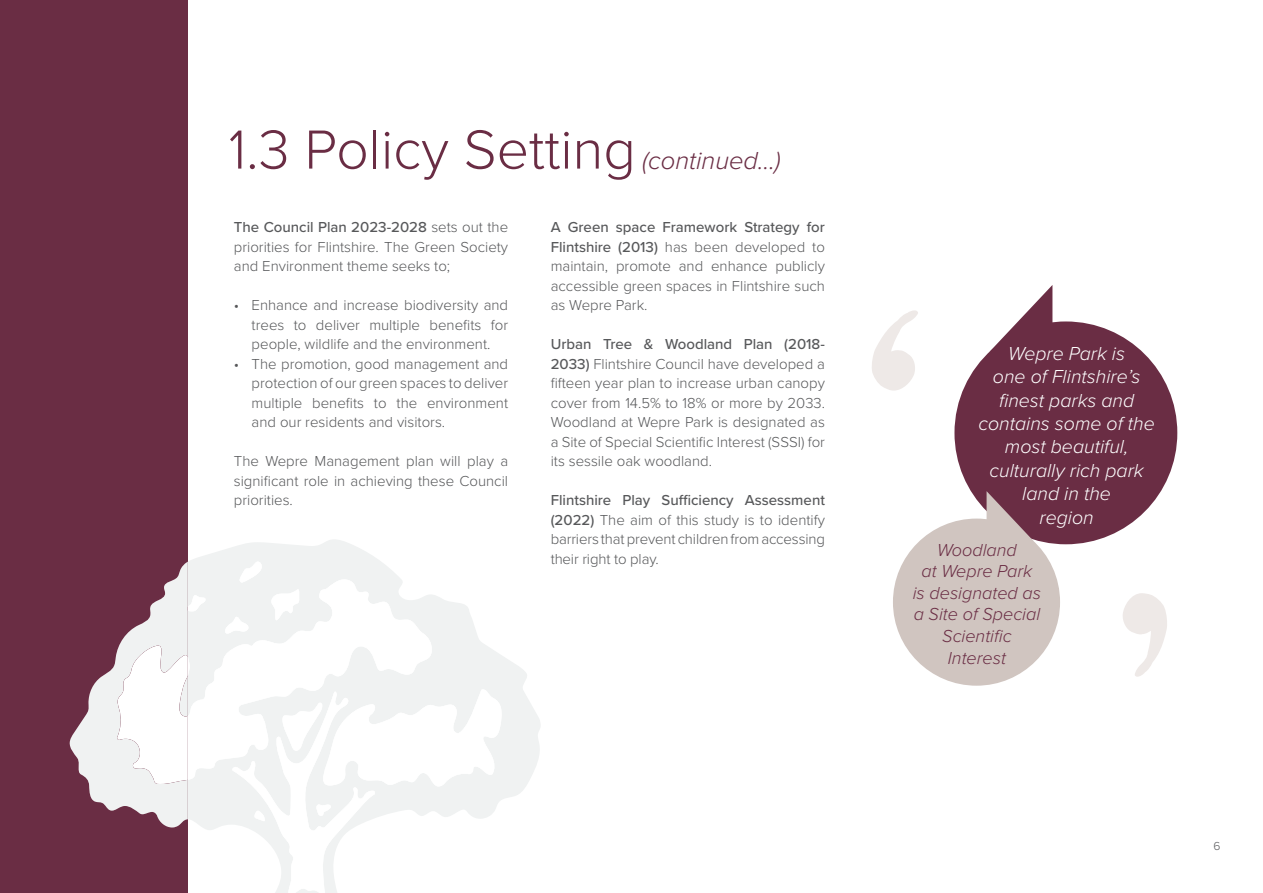
<style>
.page{position:relative;width:1263px;height:893px;background:#fff}
.page>*{position:absolute;margin:0;border:0;box-sizing:border-box;transform-origin:0 0}
.t1{font:300 57px "Proxima Nova";color:#6a2d44}
.t2{font:italic 300 25.5px "Proxima Nova";color:#6a2d44}
.t3{font:italic 300 19.5px/23.4px "Proxima Nova";color:#fff;text-align:center}
.t4{font:italic 300 18px/21.6px "Proxima Nova";color:#6a2d44;text-align:center}
.t5{font:300 15px/19.5px "Proxima Nova";color:#57585a;text-align:justify}
.t6{font:300 12px "Proxima Nova";color:#57585a}
.s1{font-weight:500}
</style>
<div class="page">
<div style="left:0;top:0;width:187px;height:893px;background:#6a2d44"></div>
<svg style="left:954px;top:321px;width:223px;height:223px;fill:#6a2d44"></svg>
<svg style="left:989px;top:285px;width:63px;height:68px"></svg>
<svg style="left:1123px;top:593px;width:44px;height:84px"></svg>
<svg style="left:872px;top:310px;width:46px;height:81px"></svg>
<svg style="left:893px;top:491px;width:167px;height:195px"></svg>
<svg style="left:187px;top:539px;width:354px;height:354px"></svg>
<svg style="left:239px;top:562px;width:23px;height:17px"></svg>
<svg style="left:206px;top:579px;width:226px;height:201px"></svg>
<svg style="left:69px;top:562px;width:137px;height:265px"></svg>
<svg style="left:231px;top:689px;width:272px;height:204px"></svg>
<h1 class="t1" style="left:229px;top:107px;width:409px">1.3 Policy Setting</h1>
<h2 class="t2" style="left:642px;top:141px;width:140px">(continued...)</h2>
<p class="t5" style="left:234px;top:217px;width:276px"><span class="s1">The Council Plan 2023-2028</span> sets out the priorities for Flintshire. The Green Society and Environment theme seeks to;</p>
<p class="t5" style="left:252px;top:295px;width:258px;text-indent:-18px">• Enhance and increase biodiversity and trees to deliver multiple benefits for people, wildlife and the environment.</p>
<p class="t5" style="left:252px;top:353px;width:258px;text-indent:-18px">• The promotion, good management and protection of our green spaces to deliver multiple benefits to the environment and our residents and visitors.</p>
<p class="t5" style="left:234px;top:451px;width:276px">The Wepre Management plan will play a significant role in achieving these Council priorities.</p>
<p class="t5" style="left:551px;top:217px;width:276px"><span class="s1">A Green space Framework Strategy for Flintshire (2013)</span> has been developed to maintain, promote and enhance publicly accessible green spaces in Flintshire such as Wepre Park.</p>
<p class="t5" style="left:551px;top:334px;width:276px"><span class="s1">Urban Tree &amp; Woodland Plan (2018- 2033)</span> Flintshire Council have developed a fifteen year plan to increase urban canopy cover from 14.5% to 18% or more by 2033.<br>Woodland at Wepre Park is designated as a Site of Special Scientific Interest (SSSI) for its sessile oak woodland.</p>
<p class="t5" style="left:551px;top:490px;width:276px"><span class="s1">Flintshire Play Sufficiency Assessment (2022)</span> The aim of this study is to identify barriers that prevent children from accessing their right to play.</p>
<h3 class="t3" style="left:978px;top:341px;width:178px">Wepre Park is<br>one of Flintshire’s finest parks and contains some of the most beautiful, culturally rich park land in the<br>region</h3>
<p class="t4" style="left:913px;top:538px;width:130px">Woodland<br>at Wepre Park<br>is designated as a Site of Special<br>Scientific<br>Interest</p>
<p class="t6" style="left:1213px;top:837px;width:9px">6</p>
</div>
